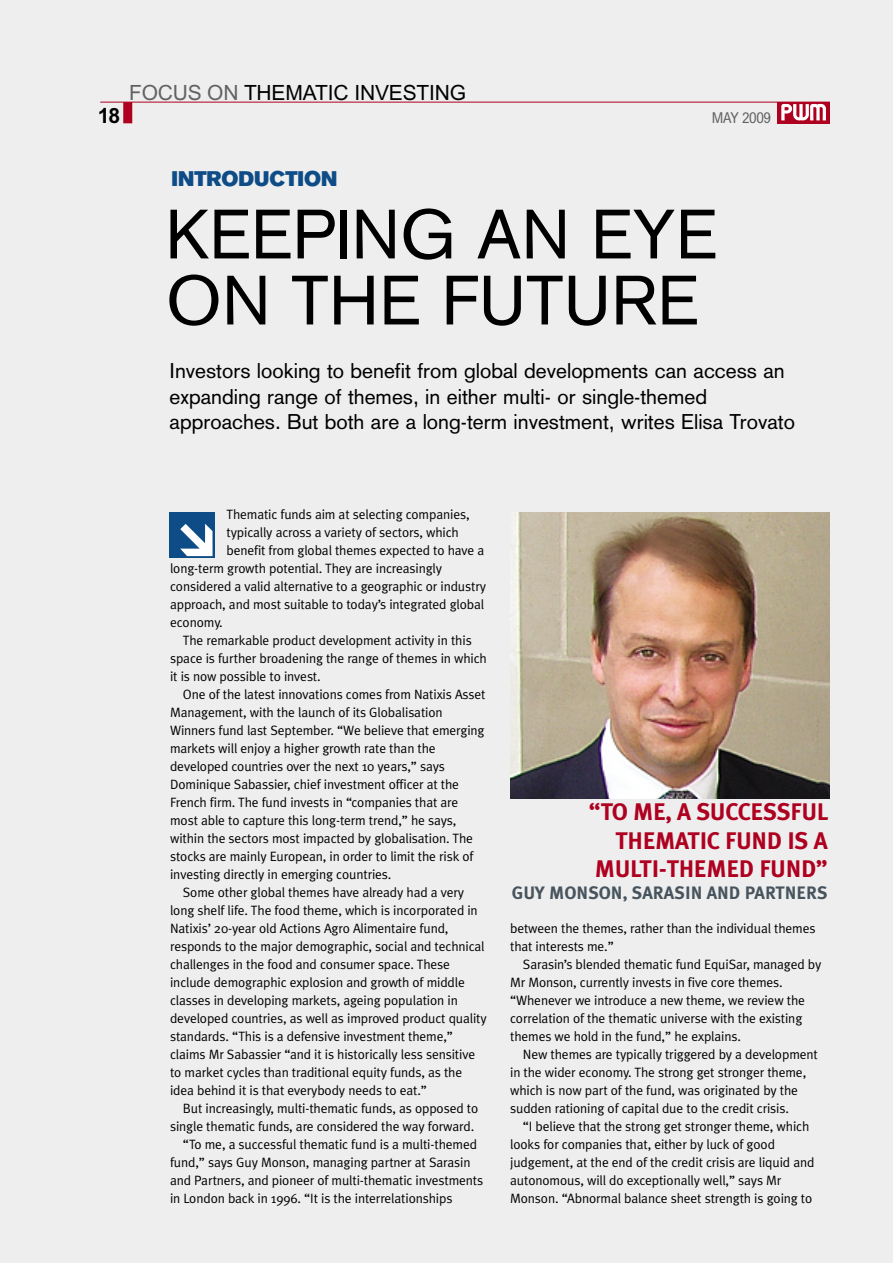
<style>
.page{position:relative;width:893px;height:1263px;background:#eee}
.page>*{position:absolute;margin:0;border:0;box-sizing:border-box;transform-origin:0 0}
.t1{font:69px/66px "Akzidenz Grotesk BQ";color:#000}
.t2{font:24px/28.8px "Meta Plus Bold Roman OV KBDCVA";letter-spacing:-.015em;color:#ae001f;text-align:right}
.t3{font:21px/25.2px "Akzidenz Grotesk Roman OV QBDCVA";color:#000}
.t4{font:21px "Arial MT OV RBDCVA";letter-spacing:-.01em;color:#000}
.t5{font:21px "Akzidenz Grotesk BQ Super";color:#0e4c87}
.t6{font:21px "Arial MT Bold OV TBDCVA";color:#000}
.t7{font:18px "Meta Plus Bold Roman OV KBDCVA";color:#47545d}
.t8{font:15px "Arial MT Condensed OV SBDCVA";letter-spacing:-.025em;color:#626262}
.t9{font:13.5px "Meta Plus Normal Roman OV JBDCVA";letter-spacing:-.01em;color:#000}
.s1{color:#626262}
</style>
<div class="page">
<img style="left:510px;top:512px;width:319px;height:286px">
<div style="left:169px;top:512px;width:45px;height:46px;background:#0e4c87"></div>
<svg style="left:180px;top:524px;width:33px;height:32px"></svg>
<hr style="left:100px;top:102px;width:730px;height:1px;background:#ae001f">
<div style="left:778px;top:102px;width:52px;height:21px;background:#ae001f"></div>
<svg style="left:781px;top:104px;width:45px;height:16px"></svg>
<div style="left:123px;top:102px;width:9px;height:21px;background:#ae001f"></div>
<p class="t4" style="left:129px;top:81px;width:338px"><span class="s1">FOCUS ON</span> THEMATIC INVESTING</p>
<p class="t6" style="left:98px;top:103px;width:24px">18</p>
<p class="t8" style="left:712px;top:109px;width:61px">MAY 2009</p>
<p class="t5" style="left:172px;top:166px;width:167px">INTRODUCTION</p>
<p class="t1" style="left:166px;top:202px;width:553px">KEEPING AN EYE<br>ON THE FUTURE</p>
<p class="t3" style="left:170px;top:358px;width:627px">Investors looking to benefit from global developments can access an expanding range of themes, in either multi- or single-themed approaches. But both are a long-term investment, writes Elisa Trovato</p>
<p class="t9" style="left:226px;top:507px;width:245px">Thematic funds aim at selecting companies,</p>
<p class="t9" style="left:226px;top:525px;width:234px">typically across a variety of sectors, which</p>
<p class="t9" style="left:226px;top:543px;width:259px">benefit from global themes expected to have a</p>
<p class="t9" style="left:170px;top:561px;width:274px">long-term growth potential. They are increasingly</p>
<p class="t9" style="left:170px;top:579px;width:317px">considered a valid alternative to a geographic or industry</p>
<p class="t9" style="left:170px;top:597px;width:316px">approach, and most suitable to today’s integrated global</p>
<p class="t9" style="left:170px;top:615px;width:54px">economy.</p>
<p class="t9" style="left:183px;top:633px;width:290px">The remarkable product development activity in this</p>
<p class="t9" style="left:170px;top:651px;width:318px">space is further broadening the range of themes in which</p>
<p class="t9" style="left:170px;top:668px;width:152px">it is now possible to invest.</p>
<p class="t9" style="left:183px;top:686px;width:304px">One of the latest innovations comes from Natixis Asset</p>
<p class="t9" style="left:170px;top:704px;width:274px">Management, with the launch of its Globalisation</p>
<p class="t9" style="left:170px;top:722px;width:316px">Winners fund last September. “We believe that emerging</p>
<p class="t9" style="left:170px;top:740px;width:267px">markets will enjoy a higher growth rate than the</p>
<p class="t9" style="left:170px;top:758px;width:276px">developed countries over the next 10 years,” says</p>
<p class="t9" style="left:170px;top:776px;width:290px">Dominique Sabassier, chief investment officer at the</p>
<p class="t9" style="left:170px;top:794px;width:290px">French firm. The fund invests in “companies that are</p>
<p class="t9" style="left:170px;top:812px;width:288px">most able to capture this long-term trend,” he says,</p>
<p class="t9" style="left:170px;top:830px;width:305px">within the sectors most impacted by globalisation. The</p>
<p class="t9" style="left:170px;top:848px;width:305px">stocks are mainly European, in order to limit the risk of</p>
<p class="t9" style="left:170px;top:866px;width:223px">investing directly in emerging countries.</p>
<p class="t9" style="left:183px;top:884px;width:283px">Some other global themes have already had a very</p>
<p class="t9" style="left:170px;top:902px;width:309px">long shelf life. The food theme, which is incorporated in</p>
<p class="t9" style="left:170px;top:920px;width:280px">Natixis’ 20-year old Actions Agro Alimentaire fund,</p>
<p class="t9" style="left:170px;top:938px;width:316px">responds to the major demographic, social and technical</p>
<p class="t9" style="left:170px;top:956px;width:281px">challenges in the food and consumer space. These</p>
<p class="t9" style="left:170px;top:974px;width:296px">include demographic explosion and growth of middle</p>
<p class="t9" style="left:170px;top:992px;width:289px">classes in developing markets, ageing population in</p>
<p class="t9" style="left:170px;top:1010px;width:318px">developed countries, as well as improved product quality</p>
<p class="t9" style="left:170px;top:1028px;width:284px">standards. “This is a defensive investment theme,”</p>
<p class="t9" style="left:170px;top:1046px;width:307px">claims Mr Sabassier “and it is historically less sensitive</p>
<p class="t9" style="left:170px;top:1064px;width:294px">to market cycles than traditional equity funds, as the</p>
<p class="t9" style="left:170px;top:1082px;width:258px">idea behind it is that everybody needs to eat.”</p>
<p class="t9" style="left:183px;top:1100px;width:297px">But increasingly, multi-thematic funds, as opposed to</p>
<p class="t9" style="left:170px;top:1118px;width:306px">single thematic funds, are considered the way forward.</p>
<p class="t9" style="left:183px;top:1136px;width:296px">“To me, a successful thematic fund is a multi-themed</p>
<p class="t9" style="left:170px;top:1154px;width:302px">fund,” says Guy Monson, managing partner at Sarasin</p>
<p class="t9" style="left:170px;top:1172px;width:315px">and Partners, and pioneer of multi-thematic investments</p>
<p class="t9" style="left:170px;top:1190px;width:284px">in London back in 1996. “It is the interrelationships</p>
<p class="t2" style="left:589px;top:797px;width:241px">“TO ME, A SUCCESSFUL<br>THEMATIC FUND IS A<br>MULTI-THEMED FUND”</p>
<p class="t7" style="left:512px;top:882px;width:317px">GUY MONSON, SARASIN AND PARTNERS</p>
<p class="t9" style="left:510px;top:920px;width:307px">between the themes, rather than the individual themes</p>
<p class="t9" style="left:510px;top:938px;width:105px">that interests me.”</p>
<p class="t9" style="left:523px;top:956px;width:300px">Sarasin’s blended thematic fund EquiSar, managed by</p>
<p class="t9" style="left:510px;top:974px;width:274px">Mr Monson, currently invests in five core themes.</p>
<p class="t9" style="left:510px;top:992px;width:296px">“Whenever we introduce a new theme, we review the</p>
<p class="t9" style="left:510px;top:1010px;width:294px">correlation of the thematic universe with the existing</p>
<p class="t9" style="left:510px;top:1028px;width:232px">themes we hold in the fund,” he explains.</p>
<p class="t9" style="left:523px;top:1046px;width:296px">New themes are typically triggered by a development</p>
<p class="t9" style="left:510px;top:1064px;width:298px">in the wider economy. The strong get stronger theme,</p>
<p class="t9" style="left:510px;top:1082px;width:289px">which is now part of the fund, was originated by the</p>
<p class="t9" style="left:510px;top:1100px;width:280px">sudden rationing of capital due to the credit crisis.</p>
<p class="t9" style="left:523px;top:1118px;width:288px">“I believe that the strong get stronger theme, which</p>
<p class="t9" style="left:510px;top:1136px;width:266px">looks for companies that, either by luck of good</p>
<p class="t9" style="left:510px;top:1154px;width:306px">judgement, at the end of the credit crisis are liquid and</p>
<p class="t9" style="left:510px;top:1172px;width:273px">autonomous, will do exceptionally well,” says Mr</p>
<p class="t9" style="left:510px;top:1190px;width:304px">Monson. “Abnormal balance sheet strength is going to</p>
</div>
